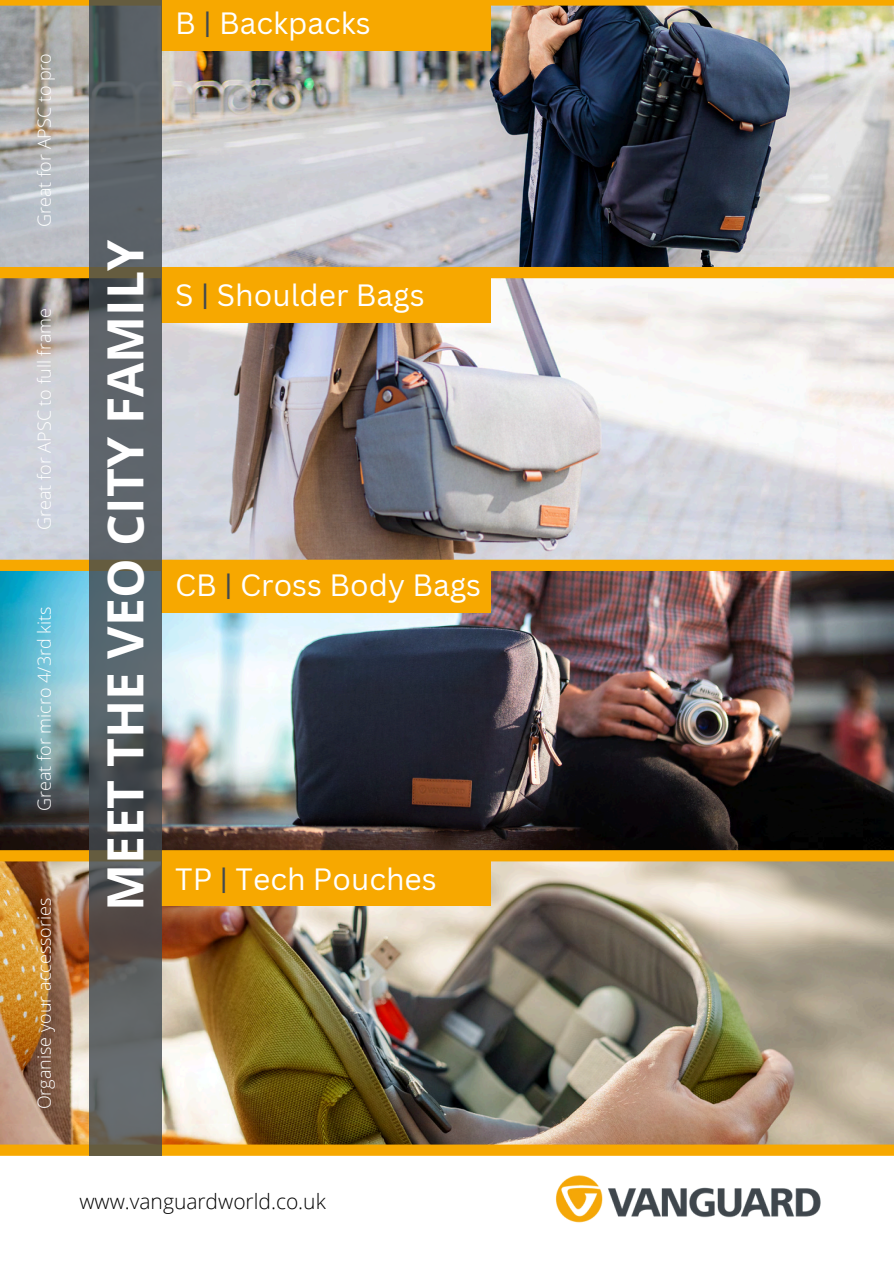
<style>
.page{position:relative;width:894px;height:1264px;background:#fff}
.page>*{position:absolute;margin:0;border:0;box-sizing:border-box;transform-origin:0 0}
.t1{font:700 49.95px "Open Sans";color:#fff}
.t2{font:30px "Canva Sans";color:#fff}
.t3{font:300 21px "Open Sans";color:#000}
.t4{font:300 18px "Open Sans";color:#fff}
.s1{color:#41494f}
</style>
<div class="page">
<img style="left:0;top:6px;width:893px;height:1138px">
<img style="left:555px;top:1175px;width:266px;height:48px">
<div style="left:0;top:267px;width:893px;height:11px;background:#f7a800"></div>
<div style="left:0;top:559px;width:893px;height:12px;background:#f7a800"></div>
<div style="left:0;top:850px;width:893px;height:11px;background:#f7a800"></div>
<div style="left:0;top:0;width:893px;height:6px;background:#f7a800"></div>
<div style="left:161px;top:562px;width:329px;height:50px;background:#f7a800"></div>
<div style="left:161px;top:855px;width:329px;height:51px;background:#f7a800"></div>
<div style="left:161px;top:272px;width:329px;height:51px;background:#f7a800"></div>
<div style="left:161px;top:0;width:329px;height:50px;background:#f7a800"></div>
<div style="left:0;top:1144px;width:893px;height:11px;background:#f7a800"></div>
<svg style="left:89px;top:0;width:72px;height:1155px;background:#585d60"></svg>
<p class="t4" style="left:32px;top:227px;width:176px;rotate:-90deg">Great for APSC to pro</p>
<h3 class="t4" style="left:32px;top:530px;width:224px;rotate:-90deg">Great for APSC to full frame</h3>
<p class="t4" style="left:32px;top:811px;width:206px;rotate:-90deg">Great for micro 4/3rd kits</p>
<p class="t4" style="left:32px;top:1109px;width:213px;rotate:-90deg">Organise your accessories</p>
<p class="t2" style="left:175px;top:2px;width:197px">B <span class="s1">|</span> Backpacks</p>
<h2 class="t1" style="left:90px;top:911px;width:673px;rotate:-90deg">MEET THE VEO CITY FAMILY</h2>
<p class="t2" style="left:175px;top:274px;width:251px">S <span class="s1">|</span> Shoulder Bags</p>
<h2 class="t2" style="left:175px;top:564px;width:307px">CB <span class="s1">|</span> Cross Body Bags</h2>
<h2 class="t2" style="left:175px;top:857px;width:263px">TP <span class="s1">|</span> Tech Pouches</h2>
<p class="t3" style="left:79px;top:1186px;width:248px">www.vanguardworld.co.uk</p>
</div>
